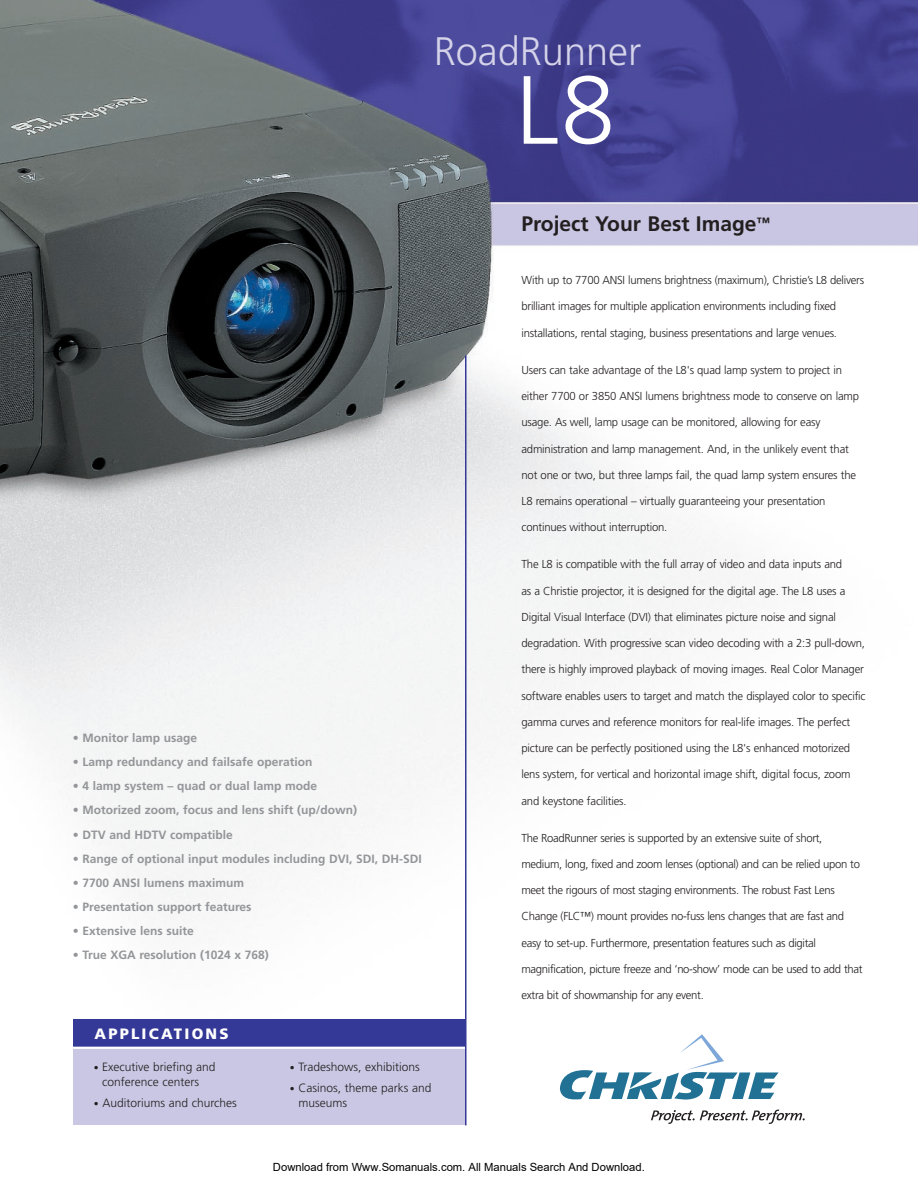
<style>
.page{position:relative;width:918px;height:1188px;background:#fff}
.page>*{position:absolute;margin:0;border:0;box-sizing:border-box;transform-origin:0 0}
.t1{font:300 96.75px "Frutiger";color:#fff}
.t2{font:300 39.75px "Frutiger";color:#d5d3e9}
.t3{font:700 21px "Frutiger";color:#231f20}
.t4{font:900 15px "Frutiger";letter-spacing:.145em;color:#fff}
.t5{font:700 12px "Frutiger";color:#939598}
.t6{font:300 12px/15px "Frutiger";color:#231f20}
.t7{font:300 11.55px "Frutiger";letter-spacing:-.015em;color:#231f20}
.t8{font:11.25px "Arial";color:#000}
.s1{font-size:9.75px}
</style>
<div class="page">
<img style="left:0;top:0;width:918px;height:1126px">
<svg style="left:560px;top:1034px;width:219px;height:66px"></svg>
<svg style="left:651px;top:1110px;width:154px;height:14px"></svg>
<div style="left:73px;top:1019px;width:393px;height:106px;background:#c9c7e3"></div>
<div style="left:73px;top:1019px;width:393px;height:29px;background:#343896"></div>
<hr style="left:68px;top:1047px;width:406px;height:2px;background:#fff">
<hr style="left:465px;top:356px;width:1px;height:769px;background:#343896">
<h2 class="t2" style="left:434px;top:35px;width:209px">RoadRunner</h2>
<h1 class="t1" style="left:516px;top:71px;width:100px">L8</h1>
<p class="t5" style="left:73px;top:733px;width:126px">• Monitor lamp usage</p>
<p class="t5" style="left:73px;top:757px;width:241px">• Lamp redundancy and failsafe operation</p>
<p class="t5" style="left:73px;top:781px;width:246px">• 4 lamp system – quad or dual lamp mode</p>
<p class="t5" style="left:73px;top:805px;width:286px">• Motorized zoom, focus and lens shift (up/down)</p>
<p class="t5" style="left:73px;top:830px;width:162px">• DTV and HDTV compatible</p>
<p class="t5" style="left:73px;top:854px;width:350px">• Range of optional input modules including DVI, SDI, DH-SDI</p>
<p class="t5" style="left:73px;top:878px;width:173px">• 7700 ANSI lumens maximum</p>
<p class="t5" style="left:73px;top:902px;width:180px">• Presentation support features</p>
<p class="t5" style="left:73px;top:926px;width:123px">• Extensive lens suite</p>
<p class="t5" style="left:73px;top:950px;width:198px">• True XGA resolution (1024 x 768)</p>
<h3 class="t3" style="left:522px;top:215px;width:250px">Project Your Best Image<sup>™</sup></h3>
<p class="t7" style="left:522px;top:276px;width:344px">With up to 7700 ANSI lumens brightness (maximum), Christie’s L8 delivers</p>
<p class="t7" style="left:522px;top:302px;width:316px">brilliant images for multiple application environments including fixed</p>
<p class="t7" style="left:522px;top:328px;width:317px">installations, rental staging, business presentations and large venues.</p>
<p class="t7" style="left:522px;top:365px;width:322px">Users can take advantage of the L8's quad lamp system to project in</p>
<p class="t7" style="left:522px;top:391px;width:339px">either 7700 or 3850 ANSI lumens brightness mode to conserve on lamp</p>
<p class="t7" style="left:522px;top:418px;width:300px">usage. As well, lamp usage can be monitored, allowing for easy</p>
<p class="t7" style="left:522px;top:444px;width:329px">administration and lamp management. And, in the unlikely event that</p>
<p class="t7" style="left:522px;top:470px;width:336px">not one or two, but three lamps fail, the quad lamp system ensures the</p>
<p class="t7" style="left:522px;top:496px;width:306px">L8 remains operational – virtually guaranteeing your presentation</p>
<p class="t7" style="left:522px;top:523px;width:147px">continues without interruption.</p>
<p class="t7" style="left:522px;top:560px;width:322px">The L8 is compatible with the full array of video and data inputs and</p>
<p class="t7" style="left:522px;top:586px;width:325px">as a Christie projector, it is designed for the digital age. The L8 uses a</p>
<p class="t7" style="left:522px;top:612px;width:316px">Digital Visual Interface (DVI) that eliminates picture noise and signal</p>
<p class="t7" style="left:522px;top:638px;width:345px">degradation. With progressive scan video decoding with a 2:3 pull-down,</p>
<p class="t7" style="left:522px;top:665px;width:344px">there is highly improved playback of moving images. Real Color Manager</p>
<p class="t7" style="left:522px;top:691px;width:346px">software enables users to target and match the displayed color to specific</p>
<p class="t7" style="left:522px;top:717px;width:330px">gamma curves and reference monitors for real-life images. The perfect</p>
<p class="t7" style="left:522px;top:743px;width:330px">picture can be perfectly positioned using the L8's enhanced motorized</p>
<p class="t7" style="left:522px;top:770px;width:331px">lens system, for vertical and horizontal image shift, digital focus, zoom</p>
<p class="t7" style="left:522px;top:796px;width:107px">and keystone facilities.</p>
<p class="t7" style="left:522px;top:833px;width:302px">The RoadRunner series is supported by an extensive suite of short,</p>
<p class="t7" style="left:522px;top:859px;width:340px">medium, long, fixed and zoom lenses (optional) and can be relied upon to</p>
<p class="t7" style="left:522px;top:885px;width:315px">meet the rigours of most staging environments. The robust Fast Lens</p>
<p class="t7" style="left:522px;top:912px;width:324px">Change (FLC™) mount provides no-fuss lens changes that are fast and</p>
<p class="t7" style="left:522px;top:938px;width:296px">easy to set-up. Furthermore, presentation features such as digital</p>
<p class="t7" style="left:522px;top:964px;width:343px">magnification, picture freeze and ‘no-show’ mode can be used to add that</p>
<p class="t7" style="left:522px;top:990px;width:184px">extra bit of showmanship for any event.</p>
<p class="t4" style="left:95px;top:1027px;width:136px">APPLICATIONS</p>
<p class="t6" style="left:102px;top:1061px;width:115px;text-indent:-8px"><span class="s1">•</span> Executive briefing and conference centers</p>
<p class="t6" style="left:94px;top:1096px;width:144px"><span class="s1">•</span> Auditoriums and churches</p>
<p class="t6" style="left:290px;top:1061px;width:131px"><span class="s1">•</span> Tradeshows, exhibitions</p>
<p class="t6" style="left:298px;top:1082px;width:135px;text-indent:-8px"><span class="s1">•</span> Casinos, theme parks and museums</p>
<p class="t8" style="left:273px;top:1160px;width:373px">Download from Www.Somanuals.com. All Manuals Search And Download.</p>
</div>
